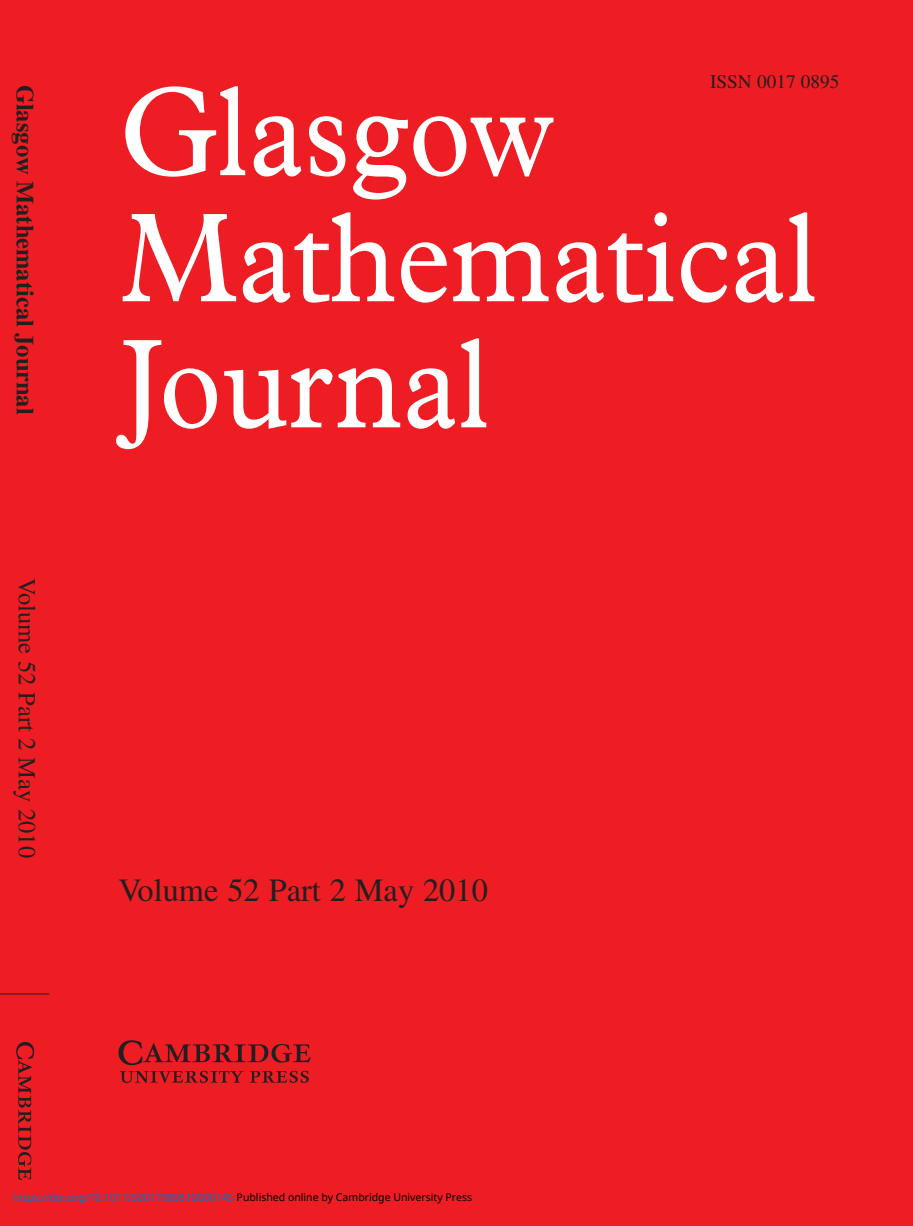
<style>
.page{position:relative;width:913px;height:1226px;background:#fff}
.page>*{position:absolute;margin:0;border:0;box-sizing:border-box;transform-origin:0 0}
.t1{font:127.75px/126px "Plantin";color:#fff;scale:.91 1}
.t2{font:32.38px "Times";color:#231f20}
.t3{font:700 24.5px "Times";color:#231f20}
.t4{font:24.5px "Times";color:#231f20}
.t5{font:19.25px "Times";color:#231f20}
.t6{font:10.5px "Noto Sans";color:#0172cf}
.s1{color:#000}
</style>
<div class="page">
<div style="left:0;top:0;width:913px;height:1225px;background:#ee1d23"></div>
<h3 class="t3" style="left:33px;top:85px;width:331px;rotate:90deg">Glasgow Mathematical Journal</h3>
<h3 class="t4" style="left:35px;top:578px;width:281px;rotate:90deg">Volume 52 Part 2 May 2010</h3>
<h3 class="t5" style="left:710px;top:74px;width:131px">ISSN 0017 0895</h3>
<h1 class="t1" style="left:120px;top:80px;width:768px">Glasgow<br>Mathematical<br>Journal</h1>
<h2 class="t2" style="left:118px;top:878px;width:371px">Volume 52 Part 2 May 2010</h2>
<p class="t6" style="left:14px;top:1189px;width:460px">https://doi.org/10.1017/S0017089510000145 <span class="s1">Published online by Cambridge University Press</span></p>
</div>
